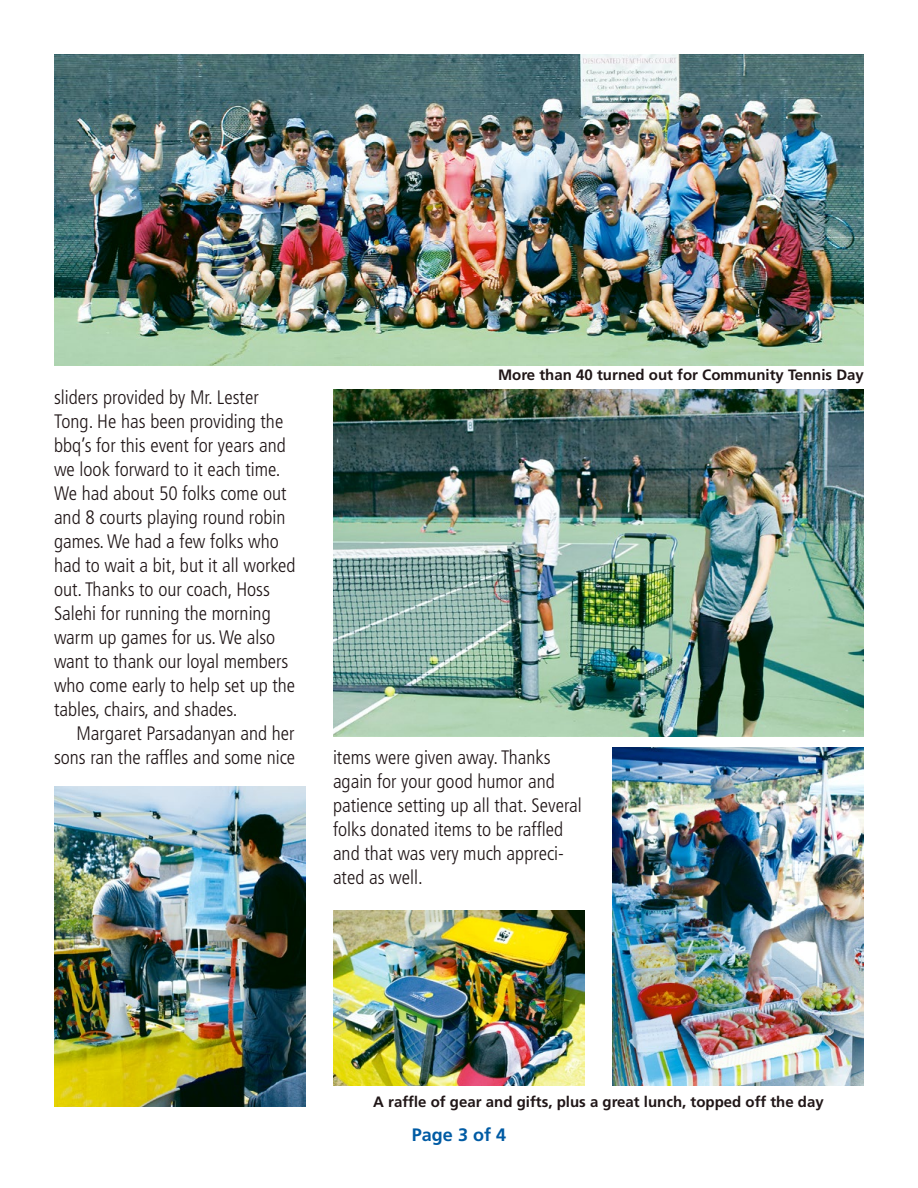
<style>
.page{position:relative;width:918px;height:1188px;background:#fff}
.page>*{position:absolute;margin:0;border:0;box-sizing:border-box;transform-origin:0 0}
.t1{font:300 condensed 19.5px/24px "Frutiger";color:#201617}
.t2{font:700 18px "Frutiger";color:#005ba4}
.t3{font:700 15px "Frutiger";color:#201617}
</style>
<div class="page">
<img style="left:54px;top:54px;width:810px;height:311px">
<img style="left:54px;top:786px;width:252px;height:321px">
<img style="left:333px;top:911px;width:252px;height:174px">
<img style="left:612px;top:748px;width:252px;height:338px">
<img style="left:333px;top:389px;width:531px;height:347px">
<p class="t1" style="left:54px;top:385px;width:243px">sliders provided by Mr. Lester<br>Tong. He has been providing the bbq’s for this event for years and we look forward to it each time.<br>We had about 50 folks come out and 8 courts playing round robin games. We had a few folks who had to wait a bit, but it all worked out. Thanks to our coach, Hoss<br>Salehi for running the morning warm up games for us. We also want to thank our loyal members who come early to help set up the tables, chairs, and shades.</p>
<p class="t1" style="left:54px;top:721px;width:243px;text-align:right">Margaret Parsadanyan and her sons ran the raffles and some nice</p>
<p class="t3" style="left:498px;top:366px;width:367px">More than 40 turned out for Community Tennis Day</p>
<p class="t1" style="left:333px;top:746px;width:250px">items were given away. Thanks again for your good humor and patience setting up all that. Several folks donated items to be raffled and that was very much appreci&shy;ated as well.</p>
<p class="t3" style="left:373px;top:1093px;width:452px">A raffle of gear and gifts, plus a great lunch, topped off the day</p>
<p class="t2" style="left:412px;top:1124px;width:96px">Page 3 of 4</p>
</div>
